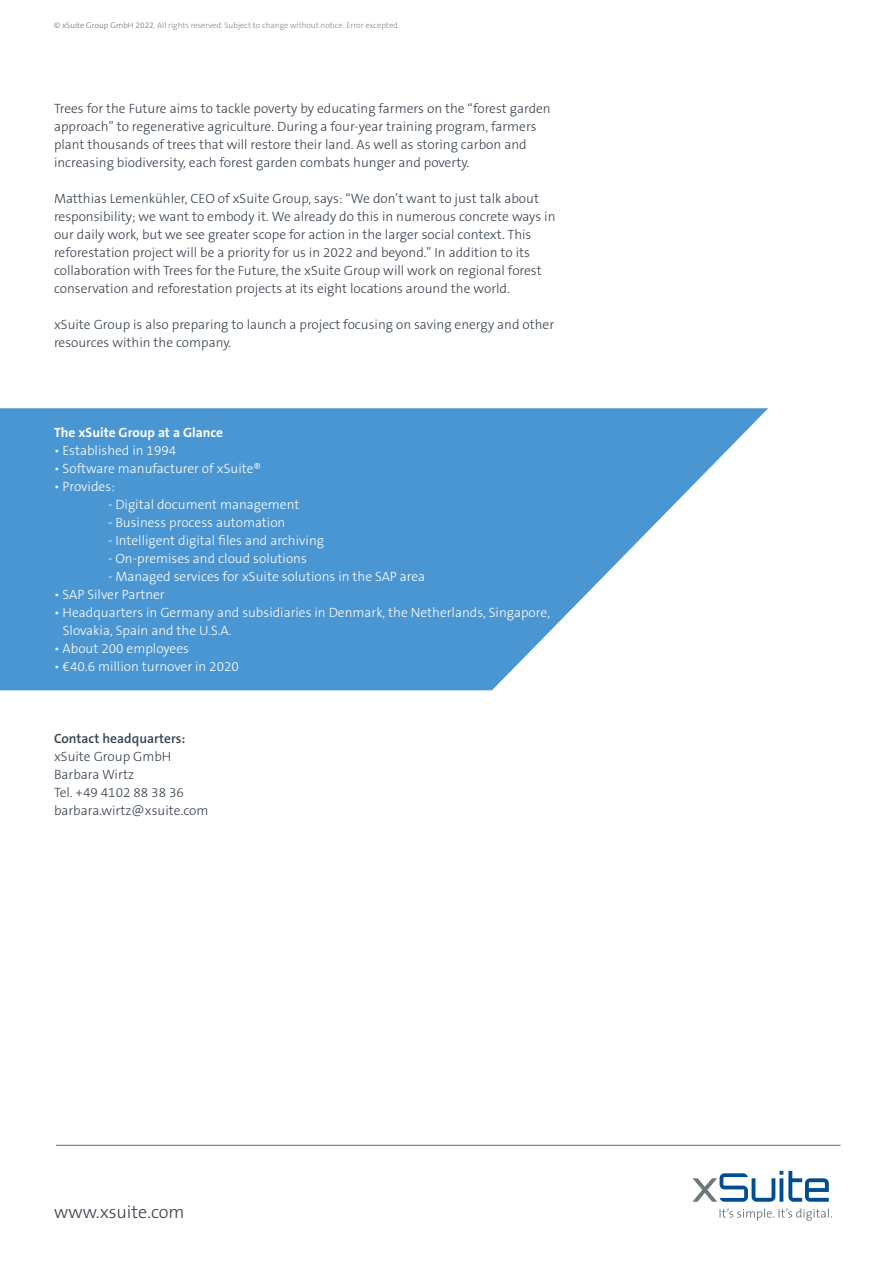
<style>
.page{position:relative;width:893px;height:1263px;background:#fff}
.page>*{position:absolute;margin:0;border:0;box-sizing:border-box;transform-origin:0 0}
.t1{font:300 18px "The Sans B W3";color:#37414e}
.t2{font:300 13.5px/18px "The Sans B W3";color:#37414e}
.t3{font:300 13.5px/18px "The Sans B W3";color:#fff}
.t4{font:700 13.5px "The Sans B W7";color:#fff}
.t5{font:600 13.5px "The Sans B W6";color:#37414e}
.t6{font:300 8.25px "The Sans B W3";color:#878787}
.s1{color:#6d767a}
</style>
<div class="page">
<svg style="left:0;top:408px;width:768px;height:282px;fill:#4a96d2"></svg>
<svg style="left:692px;top:1171px;width:137px;height:31px"></svg>
<svg style="left:720px;top:1208px;width:112px;height:13px"></svg>
<hr style="left:56px;top:1145px;width:784px;height:1px;background:#3b414c">
<p class="t6" style="left:54px;top:20px;width:347px"><span class="s1">© xSuite Group GmbH 2022.</span> All rights reserved. Subject to change without notice. Error excepted.</p>
<p class="t2" style="left:54px;top:100px;width:498px">Trees for the Future aims to tackle poverty by educating farmers on the “forest garden approach” to regenerative agriculture. During a four-year training program, farmers plant thousands of trees that will restore their land. As well as storing carbon and increasing biodiversity, each forest garden combats hunger and poverty.</p>
<p class="t2" style="left:54px;top:190px;width:503px">Matthias Lemenkühler, CEO of xSuite Group, says: “We don’t want to just talk about responsibility; we want to embody it. We already do this in numerous concrete ways in our daily work, but we see greater scope for action in the larger social context. This reforestation project will be a priority for us in 2022 and beyond.” In addition to its collaboration with Trees for the Future, the xSuite Group will work on regional forest conservation and reforestation projects at its eight locations around the world.</p>
<p class="t2" style="left:54px;top:316px;width:502px">xSuite Group is also preparing to launch a project focusing on saving energy and other resources within the company.</p>
<p class="t4" style="left:54px;top:424px;width:171px">The xSuite Group at a Glance</p>
<p class="t3" style="left:54px;top:442px;width:124px">• Established in 1994</p>
<p class="t3" style="left:54px;top:460px;width:209px">• Software manufacturer of xSuite®</p>
<p class="t3" style="left:54px;top:478px;width:62px">• Provides:</p>
<p class="t3" style="left:108px;top:496px;width:193px">- Digital document management</p>
<p class="t3" style="left:108px;top:514px;width:179px">- Business process automation</p>
<p class="t3" style="left:108px;top:532px;width:218px">- Intelligent digital files and archiving</p>
<p class="t3" style="left:108px;top:550px;width:200px">- On-premises and cloud solutions</p>
<p class="t3" style="left:108px;top:568px;width:319px">- Managed services for xSuite solutions in the SAP area</p>
<p class="t3" style="left:54px;top:586px;width:112px">• SAP Silver Partner</p>
<p class="t3" style="left:63px;top:604px;width:489px;text-indent:-9px">• Headquarters in Germany and subsidiaries in Denmark, the Netherlands, Singapore,<br>Slovakia, Spain and the U.S.A.</p>
<p class="t3" style="left:54px;top:640px;width:137px">• About 200 employees</p>
<p class="t3" style="left:54px;top:658px;width:186px">• €40.6 million turnover in 2020</p>
<p class="t5" style="left:54px;top:730px;width:133px">Contact headquarters:</p>
<p class="t2" style="left:54px;top:748px;width:156px">xSuite Group GmbH<br>Barbara Wirtz<br>Tel. +49 4102 88 38 36 barbara.wirtz@xsuite.com</p>
<h1 class="t1" style="left:54px;top:1200px;width:132px">www.xsuite.com</h1>
</div>
